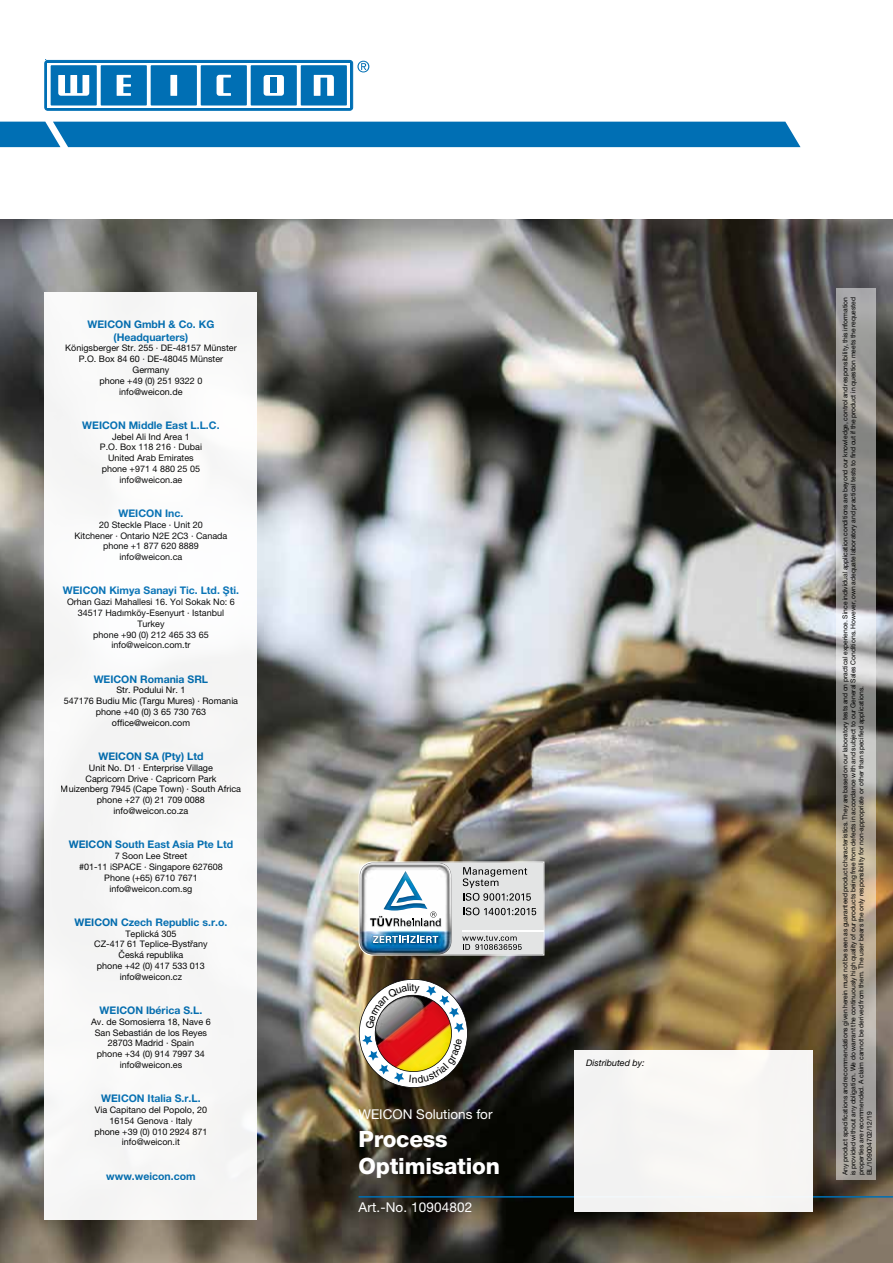
<style>
.page{position:relative;width:893px;height:1263px;background:#fff}
.page>*{position:absolute;margin:0;border:0;box-sizing:border-box;transform-origin:0 0}
.t1{font:800 22.5px/27px "Helvetica Neue";letter-spacing:-.01em;color:#fff}
.t2{font:13.5px "Helvetica Neue";color:#fff}
.t3{font:700 10.5px/12.6px "Helvetica Neue LT Com";color:#006fb4;text-align:center}
.t4{font:10.35px "Helvetica";color:#000}
.t5{font:9px/10.8px "Helvetica Neue LT Com";color:#000;text-align:center}
.t6{font:italic 9px "Helvetica Neue";color:#000}
.t7{font:6.75px/8.1px "Helvetica Neue";color:#000}
</style>
<div class="page">
<img style="left:0;top:219px;width:893px;height:1044px">
<svg style="left:44px;top:60px;width:325px;height:51px"></svg>
<div style="left:270px;top:78px;width:7px;height:15px;background:#006fb4"></div>
<div style="left:0;top:122px;width:800px;height:25px;background:#006fb4"></div>
<hr style="left:359px;top:1196px;width:534px;height:1px;background:#006fb4">
<svg style="left:837px;top:289px;width:39px;height:891px;background:#aaa69f"></svg>
<div style="left:574px;top:1050px;width:238px;height:162px;background:#f6f5f4"></div>
<svg style="left:359px;top:861px;width:185px;height:94px"></svg>
<div style="left:45px;top:292px;width:212px;height:927px;background:#f8f8f7"></div>
<img style="left:359px;top:977px;width:110px;height:111px">
<p class="t3" style="left:88px;top:318px;width:128px">WEICON GmbH &amp; Co. KG (Headquarters)</p>
<p class="t5" style="left:65px;top:343px;width:173px">Königsberger Str. 255 · DE-48157 Münster<br>P.O. Box 84 60 · DE-48045 Münster<br>Germany<br>phone +49 (0) 251 9322 0<br>info@weicon.de</p>
<p class="t3" style="left:82px;top:418px;width:139px">WEICON Middle East L.L.C.</p>
<p class="t5" style="left:100px;top:431px;width:104px">Jebel Ali Ind Area 1<br>P.O. Box 118 216 · Dubai<br>United Arab Emirates phone +971 4 880 25 05 info@weicon.ae</p>
<p class="t3" style="left:119px;top:507px;width:66px">WEICON Inc.</p>
<p class="t5" style="left:75px;top:519px;width:154px">20 Steckle Place · Unit 20<br>Kitchener · Ontario N2E 2C3 · Canada phone +1 877 620 8889 info@weicon.ca</p>
<p class="t3" style="left:63px;top:584px;width:178px">WEICON Kimya Sanayi Tic. Ltd. Şti.</p>
<p class="t5" style="left:67px;top:596px;width:169px">Orhan Gazi Mahallesi 16. Yol Sokak No: 6<br>34517 Hadımköy-Esenyurt · Istanbul<br>Turkey<br>phone +90 (0) 212 465 33 65 info@weicon.com.tr</p>
<p class="t3" style="left:94px;top:672px;width:116px">WEICON Romania SRL</p>
<p class="t5" style="left:64px;top:685px;width:176px">Str. Podului Nr. 1<br>547176 Budiu Mic (Targu Mures) · Romania phone +40 (0) 3 65 730 763 office@weicon.com</p>
<p class="t3" style="left:98px;top:750px;width:107px">WEICON SA (Pty) Ltd</p>
<p class="t5" style="left:61px;top:762px;width:182px">Unit No. D1 · Enterprise Village<br>Capricorn Drive · Capricorn Park<br>Muizenberg 7945 (Cape Town) · South Africa phone +27 (0) 21 709 0088 info@weicon.co.za</p>
<p class="t3" style="left:69px;top:838px;width:166px">WEICON South East Asia Pte Ltd</p>
<p class="t5" style="left:79px;top:850px;width:145px">7 Soon Lee Street<br>#01-11 iSPACE · Singapore 627608<br>Phone (+65) 6710 7671 info@weicon.com.sg</p>
<p class="t3" style="left:75px;top:915px;width:154px">WEICON Czech Republic s.r.o.</p>
<p class="t5" style="left:94px;top:928px;width:115px">Teplická 305<br>CZ-417 61 Teplice-Bystřany<br>Česká republika<br>phone +42 (0) 417 533 013 info@weicon.cz</p>
<p class="t3" style="left:100px;top:1003px;width:104px">WEICON Ibérica S.L.</p>
<p class="t5" style="left:91px;top:1016px;width:121px">Av. de Somosierra 18, Nave 6<br>San Sebastián de los Reyes<br>28703 Madrid · Spain<br>phone +34 (0) 914 7997 34 info@weicon.es</p>
<p class="t3" style="left:101px;top:1092px;width:101px">WEICON Italia S.r.L.</p>
<p class="t5" style="left:94px;top:1104px;width:114px">Via Capitano del Popolo, 20<br>16154 Genova · Italy<br>phone +39 (0) 010 2924 871 info@weicon.it</p>
<p class="t3" style="left:106px;top:1169px;width:91px">www.weicon.com</p>
<p class="t4" style="left:412px;top:981px;width:4px">t</p>
<p class="t4" style="left:412px;top:1073px;width:7px">n</p>
<h2 class="t2" style="left:359px;top:1106px;width:136px">WEICON Solutions for</h2>
<h1 class="t1" style="left:359px;top:1125px;width:143px">Process<br>Optimisation</h1>
<h2 class="t2" style="left:359px;top:1199px;width:115px">Art.-No. 10904802</h2>
<p class="t6" style="left:586px;top:1057px;width:60px">Distributed by:</p>
<p class="t7" style="left:841px;top:1175px;width:880px;rotate:-90deg">Any product specifications and recommendations given herein must not be seen as guaranteed product characteristics. They are based on our laboratory tests and on practical experience. Since individual application conditions are beyond our knowledge, control and responsibility, this information is provided without any obligation. We do warrant the continuously high quality of our products being free from defects in accordance with and subject to our General Sales Conditions. However, own adequate laboratory and practical tests to find out if the product in question meets the requested properties are recommended. A claim cannot be derived from them. The user bears the only responsibility for non-appropriate or other than specified applications.<br>BL/109004702/12/19</p>
</div>
